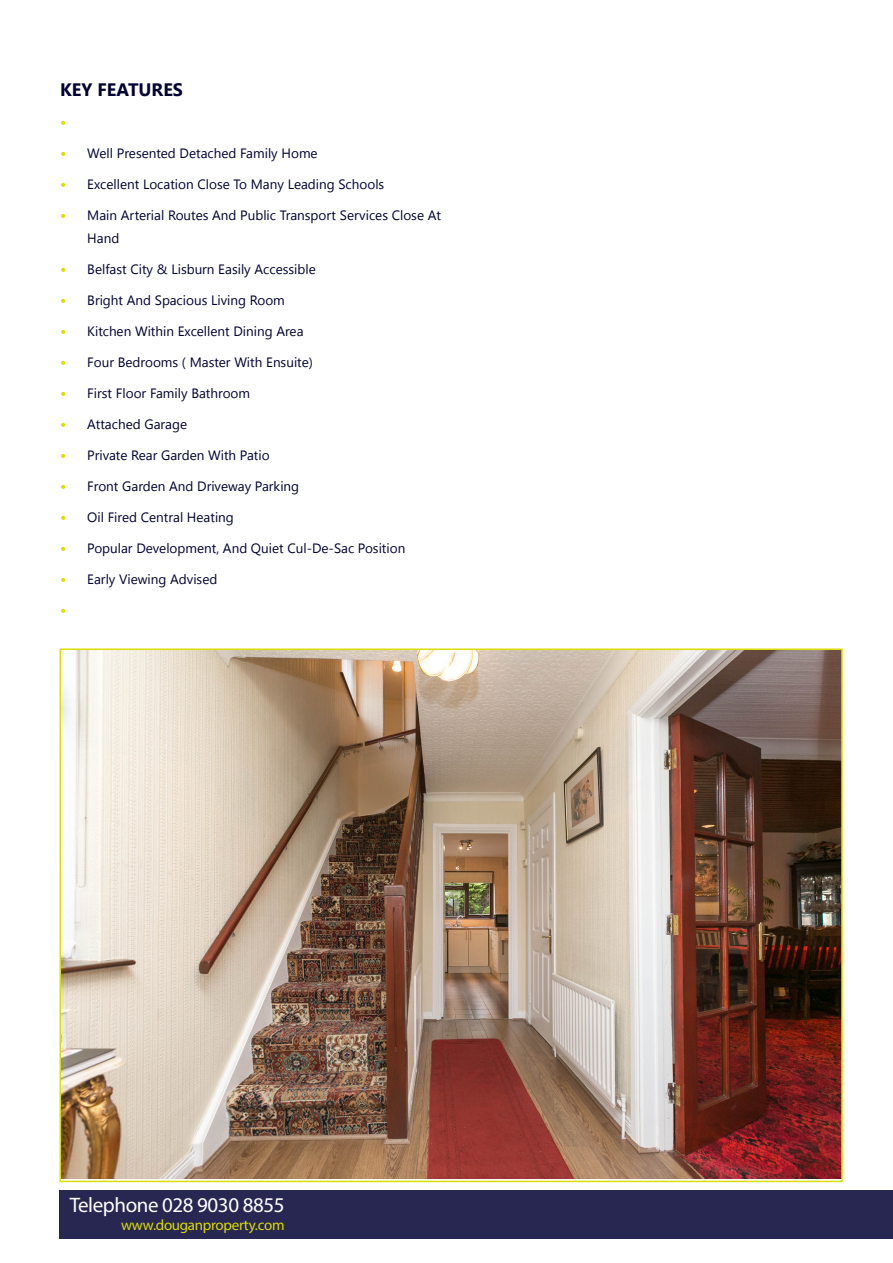
<style>
.page{position:relative;width:893px;height:1263px;background:#fff}
.page>*{position:absolute;margin:0;border:0;box-sizing:border-box;transform-origin:0 0}
.t1{font:21px "Myriad Pro";letter-spacing:-.02em;color:#fff}
.t2{font:700 18px "Segoe UI";color:#003}
.t3{font:15px "Myriad Pro";letter-spacing:-.02em;color:#dbdc00}
.t4{font:700 15px "Segoe UI";color:#dbdc00}
.t5{font:13.5px/22.5px "Segoe UI";color:#003}
.s1{font-weight:700;font-size:15px;color:#dbdc00}
</style>
<div class="page">
<img style="left:63px;top:651px;width:777px;height:527px">
<div style="left:60px;top:1191px;width:833px;height:48px;background:#272752"></div>
<p class="t2" style="left:60px;top:77px;width:124px">KEY FEATURES</p>
<p class="t4" style="left:60px;top:111px;width:8px">•</p>
<p class="t5" style="left:60px;top:141px;width:259px"><span class="s1">•</span> Well Presented Detached Family Home</p>
<p class="t5" style="left:60px;top:172px;width:326px"><span class="s1">•</span> Excellent Location Close To Many Leading Schools</p>
<p class="t5" style="left:87px;top:203px;width:355px;text-indent:-27px"><span class="s1">•</span> Main Arterial Routes And Public Transport Services Close At<br>Hand</p>
<p class="t5" style="left:60px;top:257px;width:257px"><span class="s1">•</span> Belfast City &amp; Lisburn Easily Accessible</p>
<p class="t5" style="left:60px;top:288px;width:226px"><span class="s1">•</span> Bright And Spacious Living Room</p>
<p class="t5" style="left:60px;top:319px;width:245px"><span class="s1">•</span> Kitchen Within Excellent Dining Area</p>
<p class="t5" style="left:60px;top:350px;width:254px"><span class="s1">•</span> Four Bedrooms ( Master With Ensuite)</p>
<p class="t5" style="left:60px;top:381px;width:191px"><span class="s1">•</span> First Floor Family Bathroom</p>
<p class="t5" style="left:60px;top:412px;width:128px"><span class="s1">•</span> Attached Garage</p>
<p class="t5" style="left:60px;top:443px;width:211px"><span class="s1">•</span> Private Rear Garden With Patio</p>
<p class="t5" style="left:60px;top:474px;width:240px"><span class="s1">•</span> Front Garden And Driveway Parking</p>
<p class="t5" style="left:60px;top:505px;width:175px"><span class="s1">•</span> Oil Fired Central Heating</p>
<p class="t5" style="left:60px;top:536px;width:347px"><span class="s1">•</span> Popular Development, And Quiet Cul-De-Sac Position</p>
<p class="t5" style="left:60px;top:567px;width:159px"><span class="s1">•</span> Early Viewing Advised</p>
<p class="t4" style="left:60px;top:599px;width:8px">•</p>
<p class="t1" style="left:70px;top:1192px;width:216px">Telephone 028 9030 8855</p>
<p class="t3" style="left:121px;top:1216px;width:165px">www.douganproperty.com</p>
</div>
